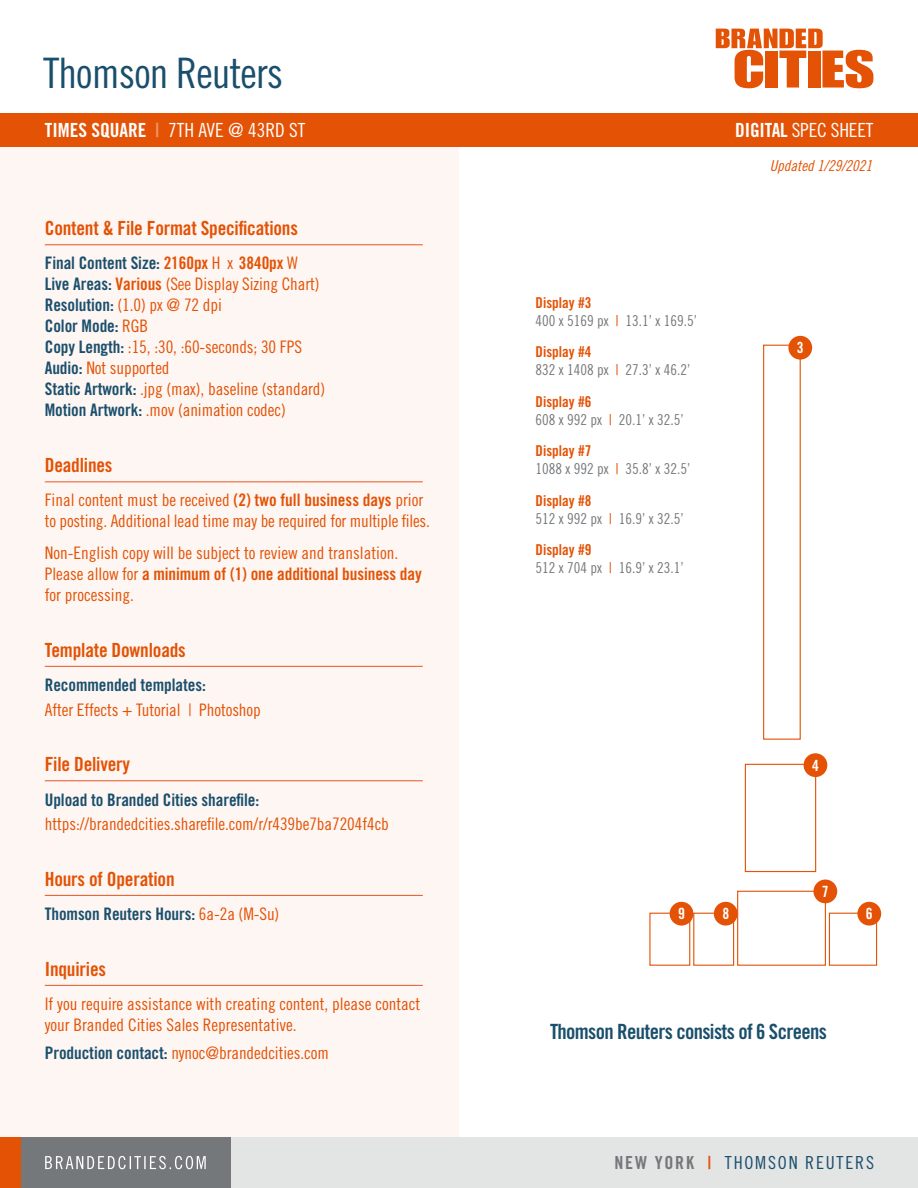
<style>
.page{position:relative;width:918px;height:1188px;background:#fff}
.page>*{position:absolute;margin:0;border:0;box-sizing:border-box;transform-origin:0 0}
.t1{font:42px "Trade Gothic LT Std Cn 18";letter-spacing:-.02em;color:#1a4f6c}
.t2{font:21px "Trade Gothic LT Std Bd Cn 20";letter-spacing:-.03em;color:#1a4f6c}
.t3{font:19.5px "Trade Gothic LT Std Bd Cn 20";letter-spacing:-.01em;color:#e35205}
.t4{font:19.5px "Trade Gothic LT Std Cn 18";letter-spacing:-.01em;color:#fff}
.t5{font:18px "Trade Gothic LT Std Cn 18";letter-spacing:.1em;color:#1a4f6c}
.t6{font:17.25px/21px "Trade Gothic LT Std Cn 18";letter-spacing:-.005em;color:#e35205}
.t7{font:17.25px "Trade Gothic LT Std Bd Cn 20";letter-spacing:-.005em;color:#1a4f6c}
.t8{font:15.45px "Trade Gothic LT Std Bd Cn 20";color:#fff}
.t9{font:15px "Trade Gothic LT Std Cn 18";color:#75787b}
.t10{font:15px "Trade Gothic LT Std Bd Cn 20";color:#e35205}
.t11{font:15px "Trade Gothic LT Std Cn 18 Obl";color:#e35205}
.s1{font-family:"Trade Gothic LT Std Bd Cn 20"}
.s2{font-family:"Trade Gothic LT Std Bd Cn 20";color:#ee9769}
.s3{color:#e35205}
.s4{font-family:"Trade Gothic LT Std Cn 18";color:#e35205}
.s5{font-family:"Trade Gothic LT Std Bd Cn 20";color:#1a4f6c}
.s6{color:#e6631e}
.s7{font-family:"Trade Gothic LT Std Bd Cn 20";color:#75787b}
.s8{font-family:"Trade Gothic LT Std Bd Cn 20";color:#e35205}
</style>
<div class="page">
<div style="left:0;top:131px;width:459px;height:1017px;background:#fef6f3"></div>
<svg style="left:716px;top:29px;width:157px;height:59px"></svg>
<div style="left:0;top:113px;width:918px;height:34px;background:#e35205"></div>
<div style="left:228px;top:1137px;width:690px;height:51px;background:#e3e4e4"></div>
<div style="left:19px;top:1137px;width:212px;height:51px;background:#75787b"></div>
<div style="left:0;top:1137px;width:21px;height:51px;background:#e35205"></div>
<svg style="left:45px;top:1156px;width:161px;height:13px"></svg>
<div style="left:763px;top:345px;width:38px;height:395px;border:1px solid #e35205"></div>
<div style="left:745px;top:764px;width:71px;height:108px;border:1px solid #e35205"></div>
<div style="left:737px;top:891px;width:89px;height:75px;border:1px solid #e35205"></div>
<div style="left:693px;top:913px;width:41px;height:53px;border:1px solid #e35205"></div>
<div style="left:829px;top:913px;width:48px;height:53px;border:1px solid #e35205"></div>
<div style="left:649px;top:913px;width:41px;height:53px;border:1px solid #e35205"></div>
<div style="left:788px;top:336px;width:24px;height:24px;background:#e35205;border-radius:50%"></div>
<div style="left:804px;top:753px;width:23px;height:24px;background:#e35205;border-radius:50%"></div>
<div style="left:857px;top:902px;width:24px;height:24px;background:#e35205;border-radius:50%"></div>
<div style="left:813px;top:880px;width:24px;height:23px;background:#e35205;border-radius:50%"></div>
<div style="left:714px;top:902px;width:24px;height:24px;background:#e35205;border-radius:50%"></div>
<div style="left:670px;top:902px;width:23px;height:24px;background:#e35205;border-radius:50%"></div>
<hr style="left:45px;top:245px;width:378px;height:1px;background:#e55525">
<hr style="left:45px;top:482px;width:378px;height:1px;background:#e55525">
<hr style="left:45px;top:666px;width:378px;height:1px;background:#e55525">
<hr style="left:45px;top:781px;width:378px;height:1px;background:#e55525">
<hr style="left:45px;top:895px;width:378px;height:1px;background:#e55525">
<hr style="left:45px;top:985px;width:378px;height:1px;background:#e55525">
<p class="t1" style="left:43px;top:48px;width:242px">Thomson Reuters</p>
<p class="t4" style="left:45px;top:119px;width:262px"><span class="s1">TIMES SQUARE</span> <span class="s2">|</span> 7TH AVE @ 43RD ST</p>
<p class="t3" style="left:45px;top:216px;width:255px">Content &amp; File Format Specifications</p>
<p class="t7" style="left:45px;top:253px;width:254px">Final Content Size: <span class="s3">2160px</span> <span class="s4">H x</span> <span class="s3">3840px</span> <span class="s4">W</span></p>
<p class="t6" style="left:45px;top:274px;width:276px"><span class="s5">Live Areas:</span> <span class="s1">Various</span> (See Display Sizing Chart)</p>
<p class="t6" style="left:45px;top:295px;width:179px"><span class="s5">Resolution:</span> (1.0) px @ 72 dpi</p>
<p class="t7" style="left:45px;top:316px;width:105px">Color Mode: <span class="s4">RGB</span></p>
<p class="t6" style="left:45px;top:337px;width:259px"><span class="s5">Copy Length:</span> :15, :30, :60-seconds; 30 FPS</p>
<p class="t6" style="left:45px;top:358px;width:126px"><span class="s5">Audio:</span> Not supported</p>
<p class="t6" style="left:45px;top:379px;width:282px"><span class="s5">Static Artwork:</span> .jpg (max), baseline (standard)</p>
<p class="t6" style="left:45px;top:400px;width:243px"><span class="s5">Motion Artwork:</span> .mov (animation codec)</p>
<p class="t3" style="left:45px;top:453px;width:69px">Deadlines</p>
<p class="t6" style="left:45px;top:490px;width:387px">Final content must be received <span class="s1">(2) two full business days</span> prior to posting. Additional lead time may be required for multiple files.</p>
<p class="t6" style="left:45px;top:542px;width:379px">Non-English copy will be subject to review and translation.<br>Please allow for <span class="s1">a minimum of (1) one additional business day </span>for processing.</p>
<p class="t3" style="left:45px;top:638px;width:143px">Template Downloads</p>
<p class="t7" style="left:45px;top:674px;width:163px">Recommended templates:</p>
<p class="t6" style="left:45px;top:699px;width:218px">After Effects + Tutorial <span class="s6">|</span> Photoshop</p>
<p class="t3" style="left:45px;top:752px;width:87px">File Delivery</p>
<p class="t7" style="left:45px;top:789px;width:216px">Upload to Branded Cities sharefile:</p>
<p class="t6" style="left:45px;top:813px;width:346px">https://brandedcities.sharefile.com/r/r439be7ba7204f4cb</p>
<p class="t3" style="left:45px;top:867px;width:131px">Hours of Operation</p>
<p class="t7" style="left:45px;top:903px;width:236px">Thomson Reuters Hours: <span class="s4">6a-2a (M-Su)</span></p>
<p class="t3" style="left:45px;top:957px;width:63px">Inquiries</p>
<p class="t6" style="left:45px;top:993px;width:377px">If you require assistance with creating content, please contact your Branded Cities Sales Representative.</p>
<p class="t6" style="left:45px;top:1042px;width:286px"><span class="s5">Production contact:</span> nynoc@brandedcities.com</p>
<p class="t4" style="left:735px;top:119px;width:140px"><span class="s1">DIGITAL</span> SPEC SHEET</p>
<p class="t10" style="left:536px;top:293px;width:57px">Display #3</p>
<p class="t9" style="left:536px;top:312px;width:163px">400 x 5169 px <span class="s3">|</span> 13.1’ x 169.5’</p>
<p class="t10" style="left:536px;top:343px;width:57px">Display #4</p>
<p class="t9" style="left:536px;top:361px;width:156px">832 x 1408 px <span class="s3">|</span> 27.3’ x 46.2’</p>
<p class="t10" style="left:536px;top:392px;width:57px">Display #6</p>
<p class="t9" style="left:536px;top:411px;width:150px">608 x 992 px <span class="s3">|</span> 20.1’ x 32.5’</p>
<p class="t10" style="left:536px;top:442px;width:57px">Display #7</p>
<p class="t9" style="left:536px;top:460px;width:156px">1088 x 992 px <span class="s3">|</span> 35.8’ x 32.5’</p>
<p class="t10" style="left:536px;top:491px;width:57px">Display #8</p>
<p class="t9" style="left:536px;top:510px;width:150px">512 x 992 px <span class="s3">|</span> 16.9’ x 32.5’</p>
<p class="t10" style="left:536px;top:541px;width:57px">Display #9</p>
<p class="t9" style="left:536px;top:559px;width:150px">512 x 704 px <span class="s3">|</span> 16.9’ x 23.1’</p>
<p class="t11" style="left:770px;top:157px;width:104px">Updated 1/29/2021</p>
<p class="t8" style="left:797px;top:338px;width:8px">3</p>
<p class="t8" style="left:678px;top:904px;width:8px">9</p>
<p class="t8" style="left:722px;top:904px;width:8px">8</p>
<p class="t8" style="left:812px;top:756px;width:8px">4</p>
<p class="t8" style="left:822px;top:882px;width:8px">7</p>
<p class="t8" style="left:866px;top:904px;width:8px">6</p>
<p class="t2" style="left:550px;top:1019px;width:278px">Thomson Reuters consists of 6 Screens</p>
<p class="t5" style="left:615px;top:1152px;width:261px"><span class="s7">NEW YORK</span> <span class="s8">|</span> THOMSON REUTERS</p>
</div>
